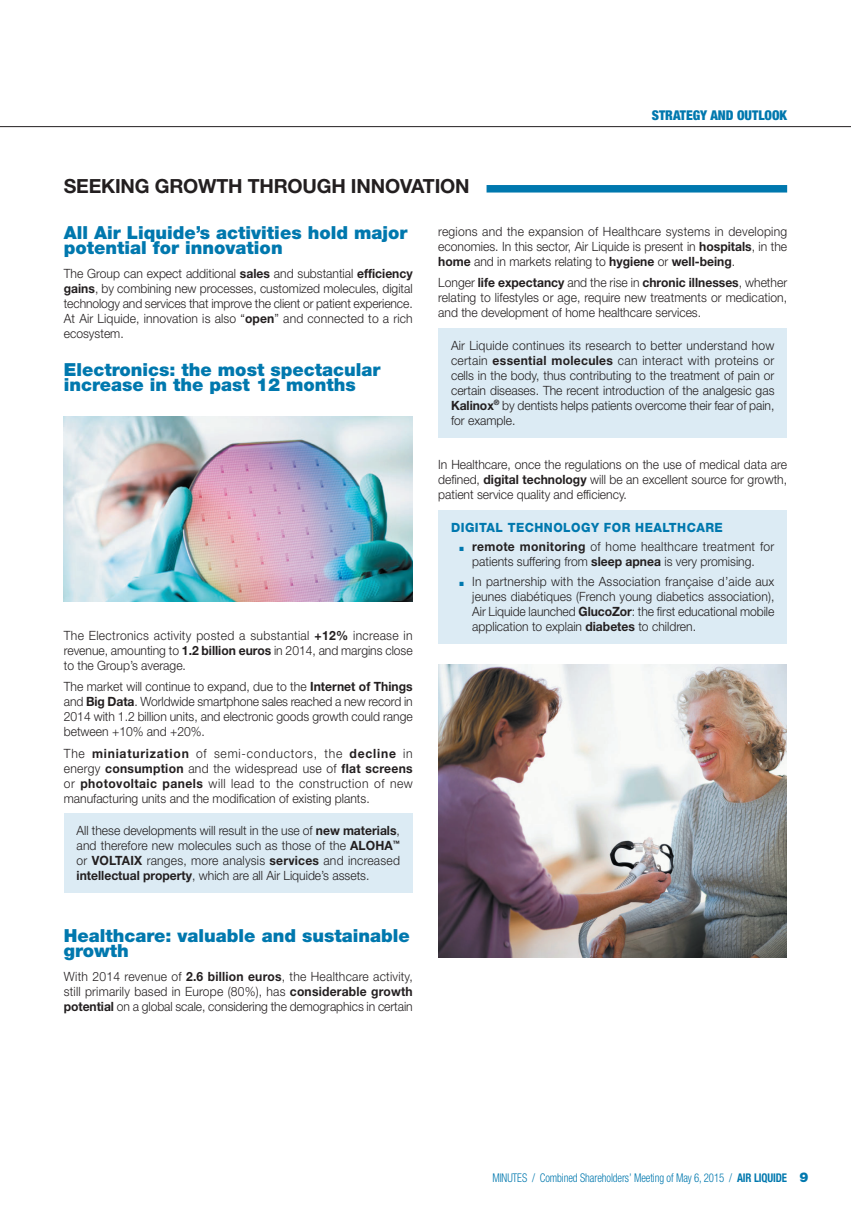
<style>
.page{position:relative;width:851px;height:1212px;background:#fff}
.page>*{position:absolute;margin:0;border:0;box-sizing:border-box;transform-origin:0 0}
.t1{font:700 19.5px "Helvetica Neue LT Std";letter-spacing:-.01em;color:#231f20}
.t2{font:900 18px/15px "Helvetica Neue LT Std";color:#0078ae}
.t3{font:900 condensed 13.5px "Helvetica Neue LT Std";color:#0078ae}
.t4{font:300 12.75px/15px "Helvetica Neue LT Std";color:#231f20;text-align:justify;scale:.95 1}
.t5{font:800 12.75px "Helvetica Neue LT Std";letter-spacing:.04em;color:#0078ae;scale:.95 1}
.t6{font:300 condensed 12px "Helvetica Neue LT Std";letter-spacing:-.01em;color:#0078ae;scale:.9 1}
.s1{font-weight:700}
.s2{color:#0078ae}
.s3{font-weight:900;font-stretch:normal;font-size:13.5px}
</style>
<div class="page">
<hr style="left:0;top:126px;width:850px;height:1px;background:#231f20">
<div style="left:486px;top:185px;width:301px;height:8px;background:#0078ae"></div>
<img style="left:64px;top:417px;width:348px;height:184px">
<div style="left:64px;top:813px;width:348px;height:80px;background:#dcebf4"></div>
<div style="left:438px;top:328px;width:349px;height:109px;background:#dcebf4"></div>
<div style="left:438px;top:510px;width:349px;height:133px;background:#dcebf4"></div>
<img style="left:438px;top:665px;width:348px;height:293px">
<p class="t3" style="left:651px;top:110px;width:137px">STRATEGY AND OUTLOOK</p>
<h1 class="t1" style="left:64px;top:179px;width:407px">SEEKING GROWTH THROUGH INNOVATION</h1>
<h2 class="t2" style="left:64px;top:227px;width:345px">All Air Liquide’s activities hold major potential for innovation</h2>
<p class="t4" style="left:64px;top:267px;width:369px">The Group can expect additional <span class="s1">sales</span> and substantial <span class="s1">efficiency gains</span>, by combining new processes, customized molecules, digital technology and services that improve the client or patient experience.<br>At Air Liquide, innovation is also “<span class="s1">open</span>” and connected to a rich ecosystem.</p>
<h2 class="t2" style="left:64px;top:364px;width:318px">Electronics: the most spectacular increase in the past 12 months</h2>
<p class="t4" style="left:438px;top:225px;width:369px">regions and the expansion of Healthcare systems in developing economies. In this sector, Air Liquide is present in <span class="s1">hospitals</span>, in the <span class="s1">home</span> and in markets relating to <span class="s1">hygiene</span> or <span class="s1">well-being</span>.</p>
<p class="t4" style="left:438px;top:276px;width:369px">Longer <span class="s1">life expectancy</span> and the rise in <span class="s1">chronic illnesses</span>, whether relating to lifestyles or age, require new treatments or medication, and the development of home healthcare services.</p>
<p class="t4" style="left:451px;top:339px;width:342px">Air Liquide continues its research to better understand how certain <span class="s1">essential molecules</span> can interact with proteins or cells in the body, thus contributing to the treatment of pain or certain diseases. The recent introduction of the analgesic gas <span class="s1">Kalinox</span><sup>®</sup> by dentists helps patients overcome their fear of pain, for example.</p>
<p class="t4" style="left:438px;top:459px;width:369px">In Healthcare, once the regulations on the use of medical data are defined, <span class="s1">digital technology</span> will be an excellent source for growth, patient service quality and efficiency.</p>
<p class="t5" style="left:451px;top:523px;width:287px">DIGITAL TECHNOLOGY FOR HEALTHCARE</p>
<p class="t4" style="left:459px;top:541px;width:333px;text-align:center"><span class="s2">■</span> <span class="s1">remote monitoring</span> of home healthcare treatment for patients suffering from <span class="s1">sleep apnea</span> is very promising.</p>
<p class="t4" style="left:472px;top:575px;width:319px;text-indent:-13px"><span class="s2">■</span> In partnership with the Association française d’aide aux jeunes diabétiques (French young diabetics association), Air Liquide launched <span class="s1">GlucoZor</span>: the first educational mobile application to explain <span class="s1">diabetes</span> to children.</p>
<p class="t4" style="left:64px;top:629px;width:369px">The Electronics activity posted a substantial <span class="s1">+12%</span> increase in revenue, amounting to <span class="s1">1.2 billion euros</span> in 2014, and margins close to the Group’s average.</p>
<p class="t4" style="left:64px;top:681px;width:369px">The market will continue to expand, due to the <span class="s1">Internet of Things </span>and <span class="s1">Big Data</span>. Worldwide smartphone sales reached a new record in 2014 with 1.2 billion units, and electronic goods growth could range between +10% and +20%.</p>
<p class="t4" style="left:64px;top:747px;width:369px">The <span class="s1">miniaturization</span> of semi-conductors, the <span class="s1">decline</span> in energy <span class="s1">consumption</span> and the widespread use of <span class="s1">flat screens </span>or <span class="s1">photovoltaic panels</span> will lead to the construction of new manufacturing units and the modification of existing plants.</p>
<p class="t4" style="left:77px;top:825px;width:342px">All these developments will result in the use of <span class="s1">new materials</span>, and therefore new molecules such as those of the <span class="s1">ALOHA</span><sup>™ </sup>or <span class="s1">VOLTAIX</span> ranges, more analysis <span class="s1">services</span> and increased <span class="s1">intellectual property</span>, which are all Air Liquide’s assets.</p>
<h2 class="t2" style="left:64px;top:930px;width:347px">Healthcare: valuable and sustainable growth</h2>
<p class="t4" style="left:64px;top:970px;width:369px">With 2014 revenue of <span class="s1">2.6 billion euros</span>, the Healthcare activity, still primarily based in Europe (80%), has <span class="s1">considerable growth potential</span> on a global scale, considering the demographics in certain</p>
<p class="t6" style="left:492px;top:1174px;width:352px">MINUTES / Combined Shareholders’ Meeting of May 6, 2015 / <span class="s1">AIR LIQUIDE</span> <span class="s3">9</span></p>
</div>
